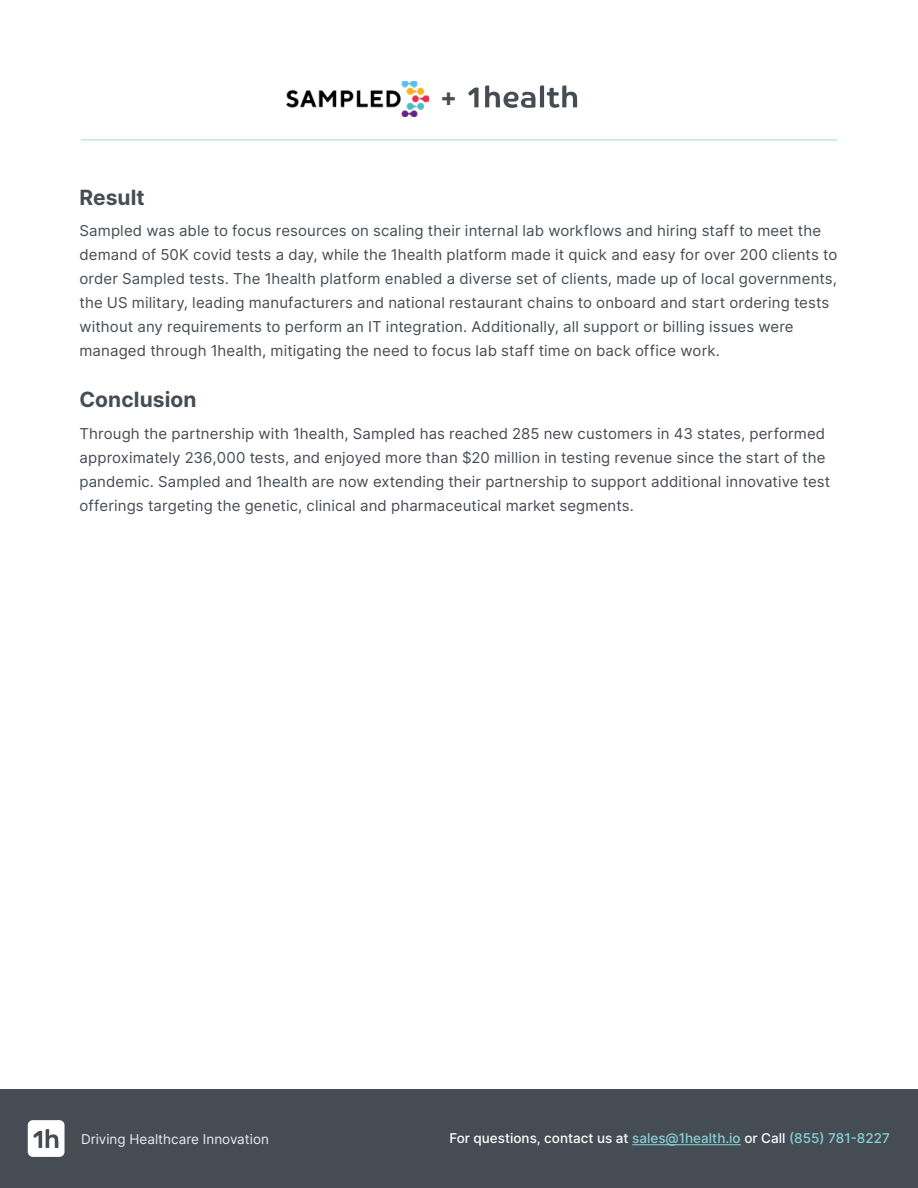
<style>
.page{position:relative;width:918px;height:1188px;background:#fff}
.page>*{position:absolute;margin:0;border:0;box-sizing:border-box;transform-origin:0 0}
.t1{font:700 25.05px "Inter";color:#464c53}
.t2{font:700 21px "Inter";letter-spacing:.005em;color:#464c53}
.t3{font:15px/24px "Inter";letter-spacing:.01em;color:#464c53}
.t4{font:500 13.5px "Inter";color:#fff}
.t5{font:13.5px "Inter";color:#eaedf2}
.s1{color:#87d2d6}
</style>
<div class="page">
<div style="left:0;top:1089px;width:918px;height:99px;background:#464c53"></div>
<div style="left:28px;top:1120px;width:36px;height:37px;background:#fff;border-radius:5px"></div>
<svg style="left:33px;top:1129px;width:26px;height:19px"></svg>
<hr style="left:632px;top:1144px;width:109px;height:1px;background:#87d2d6">
<hr style="left:81px;top:139px;width:756px;height:2px;background:#c1e4e6">
<svg style="left:468px;top:87px;width:11px;height:20px"></svg>
<svg style="left:485px;top:85px;width:93px;height:23px"></svg>
<img style="left:286px;top:81px;width:142px;height:36px">
<h1 class="t1" style="left:440px;top:79px;width:18px">+</h1>
<h2 class="t2" style="left:80px;top:182px;width:67px">Result</h2>
<p class="t3" style="left:80px;top:219px;width:759px">Sampled was able to focus resources on scaling their internal lab workflows and hiring staff to meet the demand of 50K covid tests a day, while the 1health platform made it quick and easy for over 200 clients to order Sampled tests. The 1health platform enabled a diverse set of clients, made up of local governments, the US military, leading manufacturers and national restaurant chains to onboard and start ordering tests without any requirements to perform an IT integration. Additionally, all support or billing issues were managed through 1health, mitigating the need to focus lab staff time on back office work.</p>
<h2 class="t2" style="left:80px;top:384px;width:119px">Conclusion</h2>
<p class="t3" style="left:80px;top:421px;width:752px">Through the partnership with 1health, Sampled has reached 285 new customers in 43 states, performed approximately 236,000 tests, and enjoyed more than $20 million in testing revenue since the start of the pandemic. Sampled and 1health are now extending their partnership to support additional innovative test offerings targeting the genetic, clinical and pharmaceutical market segments.</p>
<p class="t5" style="left:81px;top:1129px;width:190px">Driving Healthcare Innovation</p>
<p class="t4" style="left:449px;top:1128px;width:442px">For questions, contact us at <span class="s1">sales@1health.io</span> or Call <span class="s1">(855) 781-8227</span></p>
</div>
